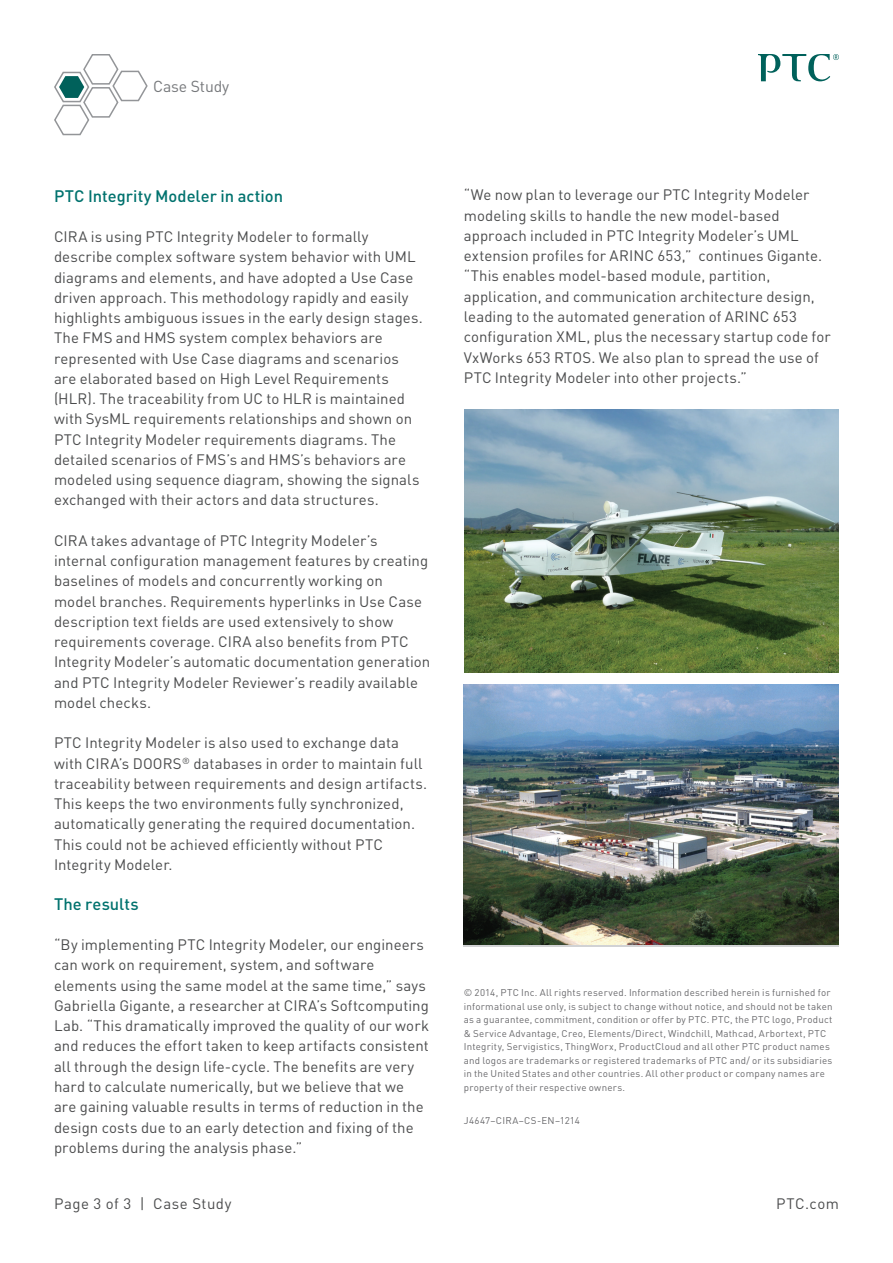
<style>
.page{position:relative;width:893px;height:1263px;background:#fff}
.page>*{position:absolute;margin:0;border:0;box-sizing:border-box;transform-origin:0 0}
.t1{font:500 16.5px "DIN Pro";color:#00726e}
.t2{font:15.75px "DIN Pro";letter-spacing:-.01em;color:#76787b}
.t3{font:15px/20.2px "DIN Pro";letter-spacing:.005em;color:#4b4c4d}
.t4{font:15px "DIN Pro";letter-spacing:.035em;color:#4b4c4d}
.t5{font:9.75px/13.5px "DIN Pro";letter-spacing:.025em;color:#69696c}
</style>
<div class="page">
<svg style="left:758px;top:54px;width:81px;height:28px"></svg>
<svg style="left:54px;top:54px;width:94px;height:82px"></svg>
<img style="left:464px;top:410px;width:375px;height:262px">
<img style="left:464px;top:684px;width:375px;height:261px">
<p class="t2" style="left:153px;top:73px;width:77px">Case Study</p>
<p class="t1" style="left:54px;top:182px;width:231px">PTC Integrity Modeler in action</p>
<p class="t3" style="left:54px;top:225px;width:370px">CIRA is using PTC Integrity Modeler to formally describe complex software system behavior with UML diagrams and elements, and have adopted a Use Case driven approach. This methodology rapidly and easily highlights ambiguous issues in the early design stages.<br>The FMS and HMS system complex behaviors are represented with Use Case diagrams and scenarios are elaborated based on High Level Requirements (HLR). The traceability from UC to HLR is maintained with SysML requirements relationships and shown on PTC Integrity Modeler requirements diagrams. The detailed scenarios of FMS’s and HMS’s behaviors are modeled using sequence diagram, showing the signals exchanged with their actors and data structures.</p>
<p class="t3" style="left:54px;top:529px;width:378px">CIRA takes advantage of PTC Integrity Modeler’s internal configuration management features by creating baselines of models and concurrently working on<br>model branches. Requirements hyperlinks in Use Case description text fields are used extensively to show requirements coverage. CIRA also benefits from PTC Integrity Modeler’s automatic documentation generation and PTC Integrity Modeler Reviewer’s readily available model checks.</p>
<p class="t3" style="left:54px;top:731px;width:375px">PTC Integrity Modeler is also used to exchange data with CIRA’s DOORS<sup>®</sup> databases in order to maintain full traceability between requirements and design artifacts.<br>This keeps the two environments fully synchronized, automatically generating the required documentation.<br>This could not be achieved efficiently without PTC Integrity Modeler.</p>
<p class="t1" style="left:54px;top:890px;width:86px">The results</p>
<p class="t3" style="left:54px;top:933px;width:377px">“By implementing PTC Integrity Modeler, our engineers can work on requirement, system, and software elements using the same model at the same time,” says Gabriella Gigante, a researcher at CIRA’s Softcomputing Lab. “This dramatically improved the quality of our work and reduces the effort taken to keep artifacts consistent all through the design life-cycle. The benefits are very hard to calculate numerically, but we believe that we are gaining valuable results in terms of reduction in the design costs due to an early detection and fixing of the problems during the analysis phase.”</p>
<p class="t3" style="left:464px;top:183px;width:368px">“We now plan to leverage our PTC Integrity Modeler modeling skills to handle the new model-based approach included in PTC Integrity Modeler’s UML extension profiles for ARINC 653,” continues Gigante. “This enables model-based module, partition, application, and communication architecture design, leading to the automated generation of ARINC 653 configuration XML, plus the necessary startup code for VxWorks 653 RTOS. We also plan to spread the use of PTC Integrity Modeler into other projects.”</p>
<p class="t5" style="left:464px;top:985px;width:370px">© 2014, PTC Inc. All rights reserved. Information described herein is furnished for informational use only, is subject to change without notice, and should not be taken as a guarantee, commitment, condition or offer by PTC. PTC, the PTC logo, Product &amp; Service Advantage, Creo, Elements/Direct, Windchill, Mathcad, Arbortext, PTC Integrity, Servigistics, ThingWorx, ProductCloud and all other PTC product names and logos are trademarks or registered trademarks of PTC and/ or its subsidiaries in the United States and other countries. All other product or company names are property of their respective owners.</p>
<p class="t5" style="left:464px;top:1113px;width:118px">J4647–CIRA–CS-EN–1214</p>
<p class="t4" style="left:54px;top:1192px;width:179px">Page 3 of 3 | Case Study</p>
<p class="t3" style="left:776px;top:1192px;width:64px">PTC.com</p>
</div>
